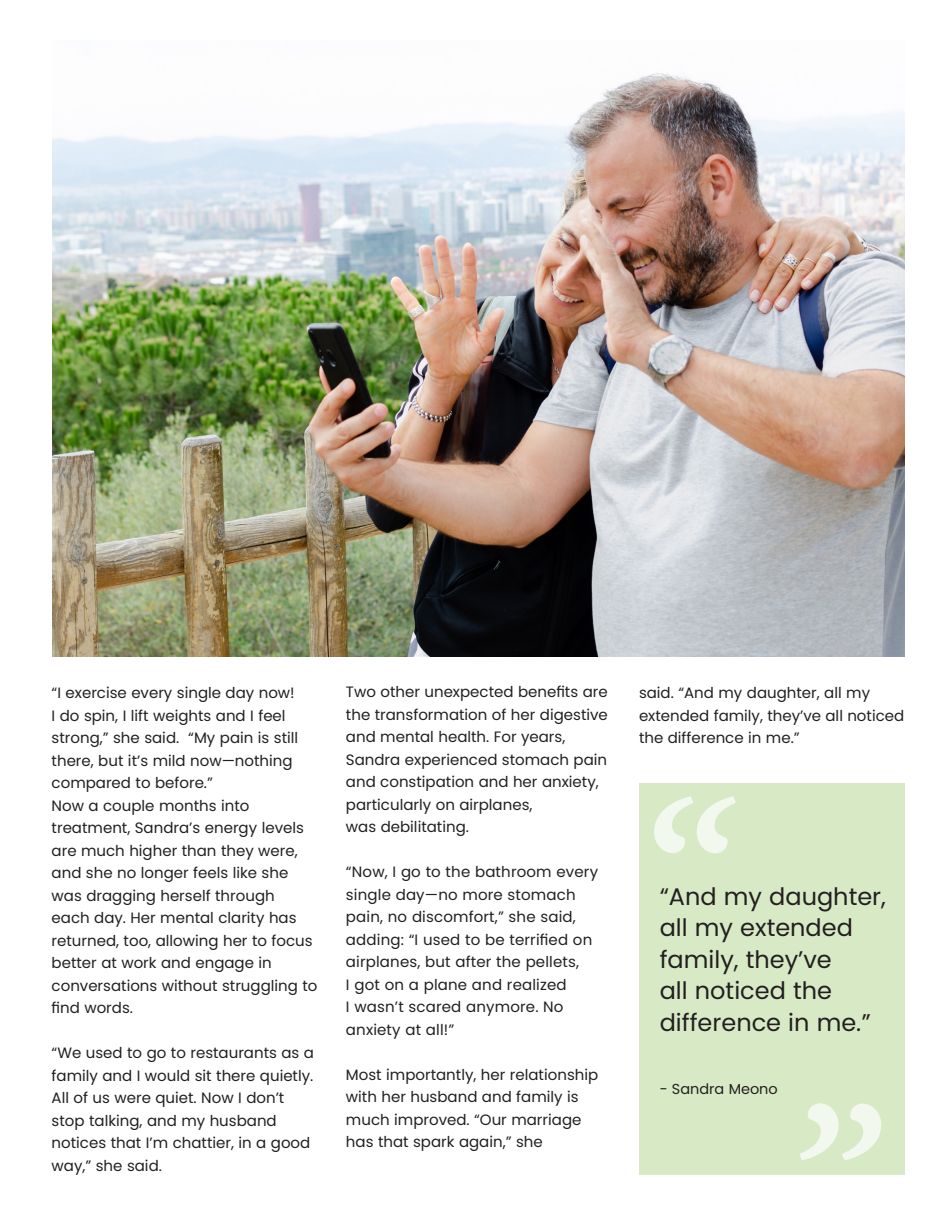
<style>
.page{position:relative;width:945px;height:1215px;background:#fff}
.page>*{position:absolute;margin:0;border:0;box-sizing:border-box;transform-origin:0 0}
.t1{font:italic 600 220.8px "Minion Pro";color:#fff}
.t2{font:24px/31.5px "Poppins";color:#231f20}
.t3{font:15px/22.5px "Poppins";color:#231f20}
.t4{font:14.4px "Poppins";color:#231f20}
</style>
<div class="page">
<img style="left:52px;top:73px;width:853px;height:583px">
<div style="left:640px;top:783px;width:265px;height:391px;background:#d8e9c5"></div>
<p class="t3" style="left:52px;top:682px;width:248px">“I exercise every single day now!<br>I do spin, I lift weights and I feel strong,” she said. “My pain is still there, but it’s mild now—nothing compared to before.”</p>
<p class="t3" style="left:52px;top:794px;width:267px">Now a couple months into treatment, Sandra’s energy levels are much higher than they were, and she no longer feels like she was dragging herself through<br>each day. Her mental clarity has returned, too, allowing her to focus better at work and engage in conversations without struggling to find words.</p>
<p class="t3" style="left:52px;top:1042px;width:264px">“We used to go to restaurants as a family and I would sit there quietly.<br>All of us were quiet. Now I don’t stop talking, and my husband notices that I’m chattier, in a good way,” she said.</p>
<p class="t3" style="left:346px;top:681px;width:263px">Two other unexpected benefits are the transformation of her digestive and mental health. For years,<br>Sandra experienced stomach pain and constipation and her anxiety, particularly on airplanes,<br>was debilitating.</p>
<p class="t3" style="left:346px;top:861px;width:254px">“Now, I go to the bathroom every single day—no more stomach pain, no discomfort,” she said, adding: “I used to be terrified on airplanes, but after the pellets,<br>I got on a plane and realized<br>I wasn’t scared anymore. No anxiety at all!”</p>
<p class="t3" style="left:346px;top:1063px;width:254px">Most importantly, her relationship with her husband and family is much improved. “Our marriage has that spark again,” she</p>
<p class="t3" style="left:639px;top:682px;width:267px">said. “And my daughter, all my extended family, they’ve all noticed the difference in me.”</p>
<h1 class="t1" style="left:630px;top:728px;width:96px">“</h1>
<p class="t2" style="left:660px;top:881px;width:228px">“And my daughter, all my extended family, they’ve<br>all noticed the difference in me.”</p>
<p class="t4" style="left:660px;top:1081px;width:120px">- Sandra Meono</p>
<h1 class="t1" style="left:905px;top:1229px;width:96px;rotate:-180deg">“</h1>
</div>
